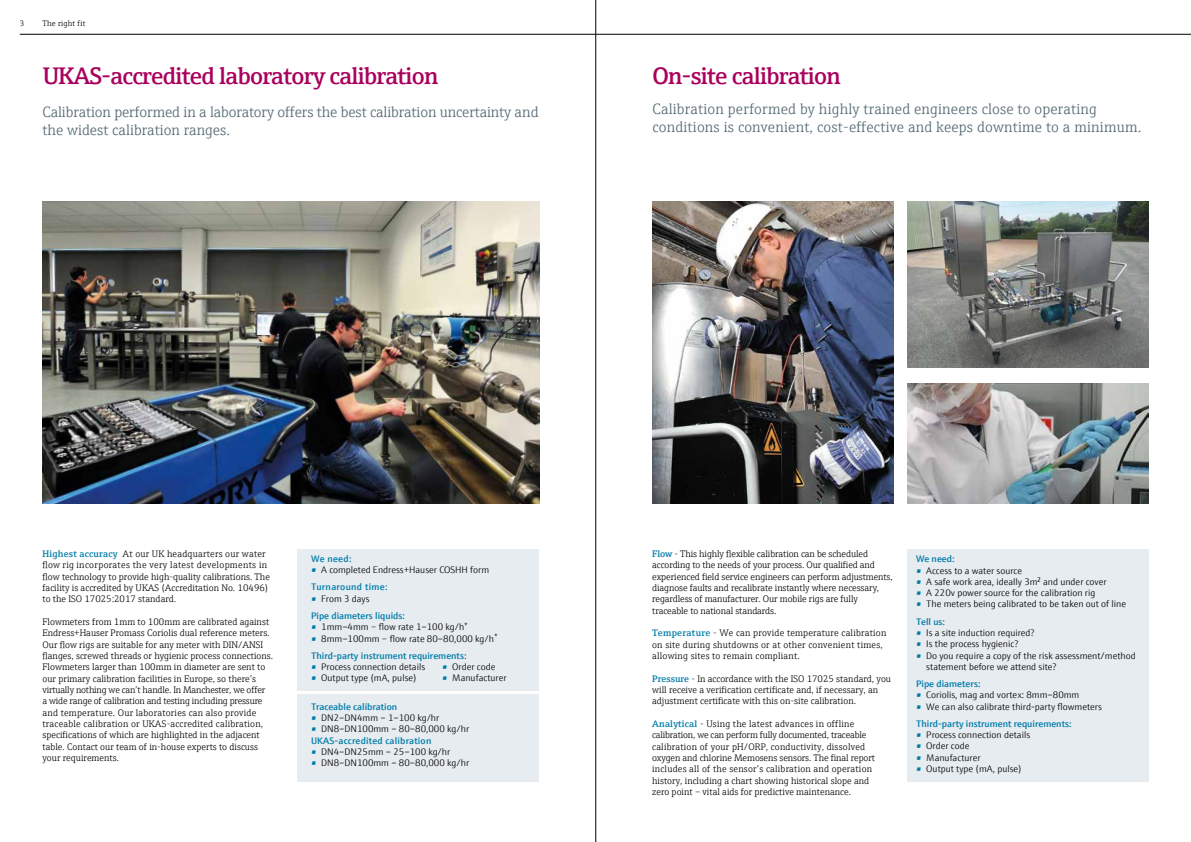
<style>
.page{position:relative;width:1191px;height:842px;background:#fff}
.page>*{position:absolute;margin:0;border:0;box-sizing:border-box;transform-origin:0 0}
.t1{font:600 24px "E+H Serif";letter-spacing:-.03em;color:#a9005d}
.t2{font:300 15px/18px "E+H Serif";letter-spacing:.01em;color:#516771}
.t3{font:300 15px/18px "E+H Serif";letter-spacing:-.01em;color:#516771}
.t4{font:300 9.5px/11.3px "E+H Serif";color:#000}
.t5{font:300 9.5px/17px "E+H Sans";color:#000}
.t6{font:600 9.5px/17px "E+H Sans";color:#007ca9}
.t7{font:300 9.5px/11.3px "E+H Serif";letter-spacing:.02em;color:#000}
.t8{font:300 8px "E+H Serif";letter-spacing:.02em;color:#000}
.s1{font-weight:600;color:#007ca9}
.s2{color:#007ca9}
.s3{font-weight:300}
.s4{font-weight:300;color:#000}
.s5{font-family:"E+H Serif"}
.s6{font-family:"E+H Serif";font-weight:300;color:#000}
</style>
<div class="page">
<div style="left:298px;top:549px;width:241px;height:141px;background:#e7ecf0"></div>
<hr style="left:20px;top:34px;width:1171px;height:1px;background:#000">
<img style="left:43px;top:202px;width:496px;height:302px">
<div style="left:298px;top:694px;width:241px;height:88px;background:#e7ecf0"></div>
<img style="left:907px;top:202px;width:241px;height:166px">
<div style="left:907px;top:549px;width:241px;height:233px;background:#e7ecf0"></div>
<img style="left:907px;top:383px;width:241px;height:121px">
<img style="left:652px;top:202px;width:241px;height:302px">
<hr style="left:595px;top:0;width:1px;height:842px;background:#000">
<p class="t8" style="left:20px;top:18px;width:6px">3</p>
<p class="t8" style="left:43px;top:18px;width:44px">The right fit</p>
<h1 class="t1" style="left:43px;top:57px;width:397px">UKAS-accredited laboratory calibration</h1>
<h2 class="t3" style="left:43px;top:102px;width:497px">Calibration performed in a laboratory offers the best calibration uncertainty and the widest calibration ranges.</h2>
<h1 class="t1" style="left:652px;top:57px;width:190px">On-site calibration</h1>
<h2 class="t2" style="left:652px;top:99px;width:490px">Calibration performed by highly trained engineers close to operating conditions is convenient, cost-effective and keeps downtime to a minimum.</h2>
<p class="t4" style="left:43px;top:547px;width:229px"><span class="s1">Highest accuracy</span> At our UK headquarters our water flow rig incorporates the very latest developments in flow technology to provide high-quality calibrations. The facility is accredited by UKAS (Accreditation No. 10496) to the ISO 17025:2017 standard.</p>
<p class="t4" style="left:43px;top:615px;width:232px">Flowmeters from 1mm to 100mm are calibrated against Endress+Hauser Promass Coriolis dual reference meters.<br>Our flow rigs are suitable for any meter with DIN/ANSI flanges, screwed threads or hygienic process connections.<br>Flowmeters larger than 100mm in diameter are sent to our primary calibration facilities in Europe, so there’s virtually nothing we can’t handle. In Manchester, we offer<br>a wide range of calibration and testing including pressure and temperature. Our laboratories can also provide traceable calibration or UKAS-accredited calibration, specifications of which are highlighted in the adjacent table. Contact our team of in-house experts to discuss your requirements.</p>
<p class="t6" style="left:311px;top:550px;width:42px">We need:</p>
<p class="t5" style="left:311px;top:561px;width:180px"><span class="s2">•</span> A completed Endress+Hauser COSHH form<br><span class="s1">Turnaround time:</span></p>
<p class="t6" style="left:311px;top:589px;width:95px"><span class="s3">•</span> <span class="s4">From 3 days<br></span>Pipe diameters liquids:</p>
<p class="t5" style="left:311px;top:618px;width:158px"><span class="s2">•</span> 1mm–4mm <span class="s5">–</span> flow rate 1–100 kg/h<sup>*</sup></p>
<p class="t6" style="left:311px;top:629px;width:188px"><span class="s3">•</span> <span class="s4">8mm–100mm</span> <span class="s6">–</span> <span class="s4">flow rate 80–80,000 kg/h</span><sup>*<br></sup>Third-party instrument requirements:</p>
<p class="t5" style="left:311px;top:657px;width:116px"><span class="s2">•</span> Process connection details</p>
<p class="t5" style="left:442px;top:657px;width:55px"><span class="s2">•</span> Order code</p>
<p class="t5" style="left:311px;top:669px;width:107px"><span class="s2">•</span> Output type (mA, pulse)</p>
<p class="t5" style="left:442px;top:669px;width:66px"><span class="s2">•</span> Manufacturer</p>
<p class="t6" style="left:311px;top:697px;width:88px">Traceable calibration</p>
<p class="t5" style="left:311px;top:708px;width:130px"><span class="s2">•</span> DN2–DN4mm – 1–100 kg/hr</p>
<p class="t5" style="left:311px;top:723px;width:160px;line-height:11.3px"><span class="s2">•</span> DN8–DN100mm – 80–80,000 kg/hr<br><span class="s1">UKAS-accredited calibration</span></p>
<p class="t5" style="left:311px;top:742px;width:141px"><span class="s2">•</span> DN4–DN25mm – 25–100 kg/hr</p>
<p class="t5" style="left:311px;top:754px;width:160px"><span class="s2">•</span> DN8–DN100mm – 80–80,000 kg/hr</p>
<p class="t4" style="left:652px;top:547px;width:242px"><span class="s1">Flow</span> - This highly flexible calibration can be scheduled according to the needs of your process. Our qualified and experienced field service engineers can perform adjustments, diagnose faults and recalibrate instantly where necessary, regardless of manufacturer. Our mobile rigs are fully traceable to national standards.</p>
<p class="t7" style="left:652px;top:627px;width:236px"><span class="s1">Temperature</span> - We can provide temperature calibration on site during shutdowns or at other convenient times, allowing sites to remain compliant.</p>
<p class="t4" style="left:652px;top:672px;width:240px"><span class="s1">Pressure</span> - In accordance with the ISO 17025 standard, you will receive a verification certificate and, if necessary, an adjustment certificate with this on-site calibration.</p>
<p class="t4" style="left:652px;top:717px;width:224px"><span class="s1">Analytical</span> - Using the latest advances in offline calibration, we can perform fully documented, traceable calibration of your pH/ORP, conductivity, dissolved oxygen and chlorine Memosens sensors. The final report includes all of the sensor’s calibration and operation history, including a chart showing historical slope and zero point – vital aids for predictive maintenance.</p>
<p class="t6" style="left:916px;top:550px;width:40px">We need:</p>
<p class="t5" style="left:916px;top:561px;width:107px"><span class="s2">•</span> Access to a water source</p>
<p class="t5" style="left:916px;top:572px;width:192px"><span class="s2">•</span> A safe work area, ideally 3m<sup>2</sup> and under cover</p>
<p class="t5" style="left:916px;top:584px;width:181px"><span class="s2">•</span> A 220v power source for the calibration rig</p>
<p class="t5" style="left:916px;top:595px;width:212px"><span class="s2">•</span> The meters being calibrated to be taken out of line<br><span class="s1">Tell us:</span></p>
<p class="t5" style="left:916px;top:623px;width:120px"><span class="s2">•</span> Is a site induction required?</p>
<p class="t5" style="left:916px;top:635px;width:104px"><span class="s2">•</span> Is the process hygienic?</p>
<p class="t5" style="left:926px;top:649px;width:211px;line-height:11.3px;text-indent:-10px"><span class="s2">•</span> Do you require a copy of the risk assessment/method statement before we attend site?</p>
<p class="t6" style="left:916px;top:674px;width:66px">Pipe diameters:</p>
<p class="t5" style="left:916px;top:686px;width:165px"><span class="s2">•</span> Coriolis, mag and vortex: 8mm–80mm</p>
<p class="t5" style="left:916px;top:697px;width:187px"><span class="s2">•</span> We can also calibrate third-party flowmeters<br><span class="s1">Third-party instrument requirements:</span></p>
<p class="t5" style="left:916px;top:725px;width:116px"><span class="s2">•</span> Process connection details</p>
<p class="t5" style="left:916px;top:737px;width:55px"><span class="s2">•</span> Order code</p>
<p class="t5" style="left:916px;top:748px;width:66px"><span class="s2">•</span> Manufacturer</p>
<p class="t5" style="left:916px;top:759px;width:107px"><span class="s2">•</span> Output type (mA, pulse)</p>
</div>
